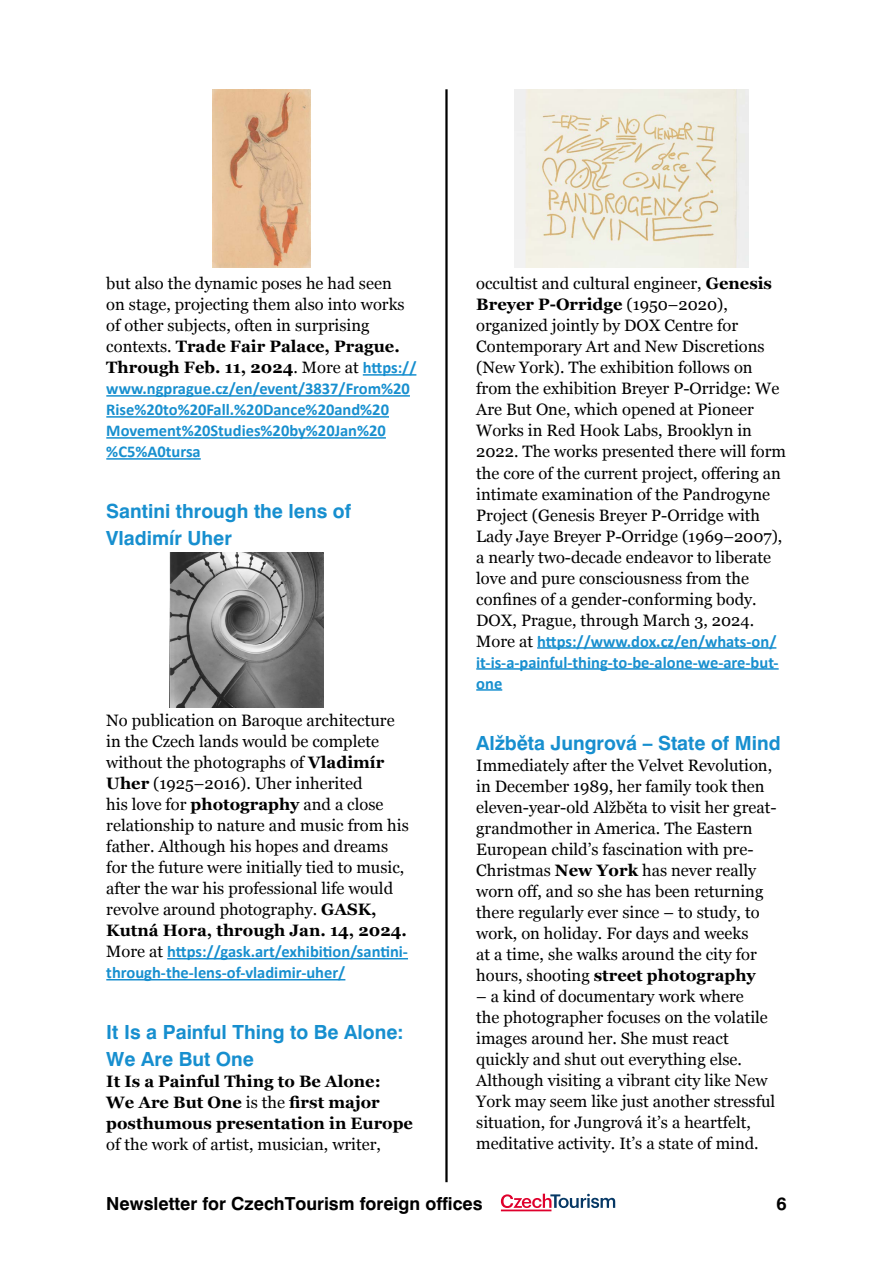
<style>
.page{position:relative;width:893px;height:1263px;background:#fff}
.page>*{position:absolute;margin:0;border:0;box-sizing:border-box;transform-origin:0 0}
.t1{font:700 19.5px/27px "Swiss 721 BTCE";color:#178fcf}
.t2{font:700 18px "Swiss 721 BTCE";color:#000}
.t3{font:16.5px/21px "Georgia";color:#000}
.t4{font:700 16.5px/21px "Calibri";color:#178fcf}
.t5{font:700 16.5px/21px "Georgia";color:#000}
.s1{font-weight:700}
.s2{font-family:"Calibri";font-weight:700;color:#178fcf}
.s3{font-family:"Georgia";font-weight:400;color:#000}
.s4{font-weight:400}
</style>
<div class="page">
<hr style="left:445px;top:89px;width:3px;height:1093px;background:#000">
<svg style="left:501px;top:1194px;width:114px;height:17px"></svg>
<hr style="left:363px;top:374px;width:53px;height:2px;background:#178fcf">
<hr style="left:106px;top:395px;width:304px;height:2px;background:#178fcf">
<hr style="left:106px;top:416px;width:283px;height:2px;background:#178fcf">
<hr style="left:106px;top:437px;width:280px;height:2px;background:#178fcf">
<hr style="left:106px;top:458px;width:95px;height:2px;background:#178fcf">
<hr style="left:167px;top:958px;width:241px;height:1px;background:#178fcf">
<hr style="left:106px;top:979px;width:239px;height:1px;background:#178fcf">
<hr style="left:537px;top:647px;width:239px;height:2px;background:#178fcf">
<hr style="left:476px;top:668px;width:303px;height:2px;background:#178fcf">
<hr style="left:476px;top:689px;width:26px;height:2px;background:#178fcf">
<img style="left:212px;top:89px;width:99px;height:178px">
<img style="left:169px;top:553px;width:155px;height:154px">
<img style="left:514px;top:89px;width:235px;height:178px">
<p class="t3" style="left:106px;top:274px;width:312px">but also the dynamic poses he had seen<br>on stage, projecting them also into works of other subjects, often in surprising contexts. <span class="s1">Trade Fair Palace, Prague.<br>Through Feb. 11, 2024</span>. More at <span class="s2">https://</span></p>
<p class="t4" style="left:106px;top:378px;width:305px">www.ngprague.cz/en/event/3837/From%20<br>Rise%20to%20Fall.%20Dance%20and%20<br>Movement%20Studies%20by%20Jan%20 %C5%A0tursa</p>
<p class="t1" style="left:106px;top:498px;width:246px">Santini through the lens of<br>Vladimír Uher</p>
<p class="t3" style="left:106px;top:710px;width:304px">No publication on Baroque architecture in the Czech lands would be complete without the photographs of <span class="s1">Vladimír Uher</span> (1925–2016). Uher inherited<br>his love for <span class="s1">photography</span> and a close relationship to nature and music from his father. Although his hopes and dreams for the future were initially tied to music, after the war his professional life would revolve around photography. <span class="s1">GASK, Kutná Hora, through Jan. 14, 2024.</span></p>
<p class="t4" style="left:106px;top:940px;width:303px"><span class="s3">More at</span> https://gask.art/exhibition/santini&shy;through-the-lens-of-vladimir-uher/</p>
<p class="t1" style="left:106px;top:1019px;width:299px">It Is a Painful Thing to Be Alone:<br>We Are But One</p>
<p class="t5" style="left:106px;top:1071px;width:308px">It Is a Painful Thing to Be Alone:<br>We Are But One <span class="s4">is the</span> first major posthumous presentation in Europe</p>
<p class="t3" style="left:106px;top:1134px;width:276px">of the work of artist, musician, writer,</p>
<p class="t3" style="left:476px;top:274px;width:311px">occultist and cultural engineer, <span class="s1">Genesis Breyer P-Orridge</span> (1950–2020), organized jointly by DOX Centre for Contemporary Art and New Discretions (New York). The exhibition follows on from the exhibition Breyer P-Orridge: We Are But One, which opened at Pioneer Works in Red Hook Labs, Brooklyn in 2022. The works presented there will form the core of the current project, offering an intimate examination of the Pandrogyne Project (Genesis Breyer P-Orridge with Lady Jaye Breyer P-Orridge (1969–2007), a nearly two-decade endeavor to liberate love and pure consciousness from the confines of a gender-conforming body.<br>DOX, Prague, through March 3, 2024.</p>
<p class="t4" style="left:476px;top:630px;width:304px"><span class="s3">More at</span> https://www.dox.cz/en/whats-on/ it-is-a-painful-thing-to-be-alone-we-are-but&shy;one</p>
<p class="t1" style="left:476px;top:729px;width:306px">Alžběta Jungrová – State of Mind</p>
<p class="t3" style="left:476px;top:755px;width:302px">Immediately after the Velvet Revolution, in December 1989, her family took then eleven-year-old Alžběta to visit her great&shy;grandmother in America. The Eastern European child’s fascination with pre-Christmas <span class="s1">New York</span> has never really worn off, and so she has been returning there regularly ever since – to study, to work, on holiday. For days and weeks<br>at a time, she walks around the city for hours, shooting <span class="s1">street photography</span></p>
<p class="t3" style="left:476px;top:986px;width:300px">– a kind of documentary work where<br>the photographer focuses on the volatile images around her. She must react quickly and shut out everything else.<br>Although visiting a vibrant city like New York may seem like just another stressful situation, for Jungrová it’s a heartfelt, meditative activity. It’s a state of mind.</p>
<p class="t2" style="left:106px;top:1191px;width:378px">Newsletter for CzechTourism foreign offices</p>
<p class="t2" style="left:776px;top:1191px;width:12px">6</p>
</div>
